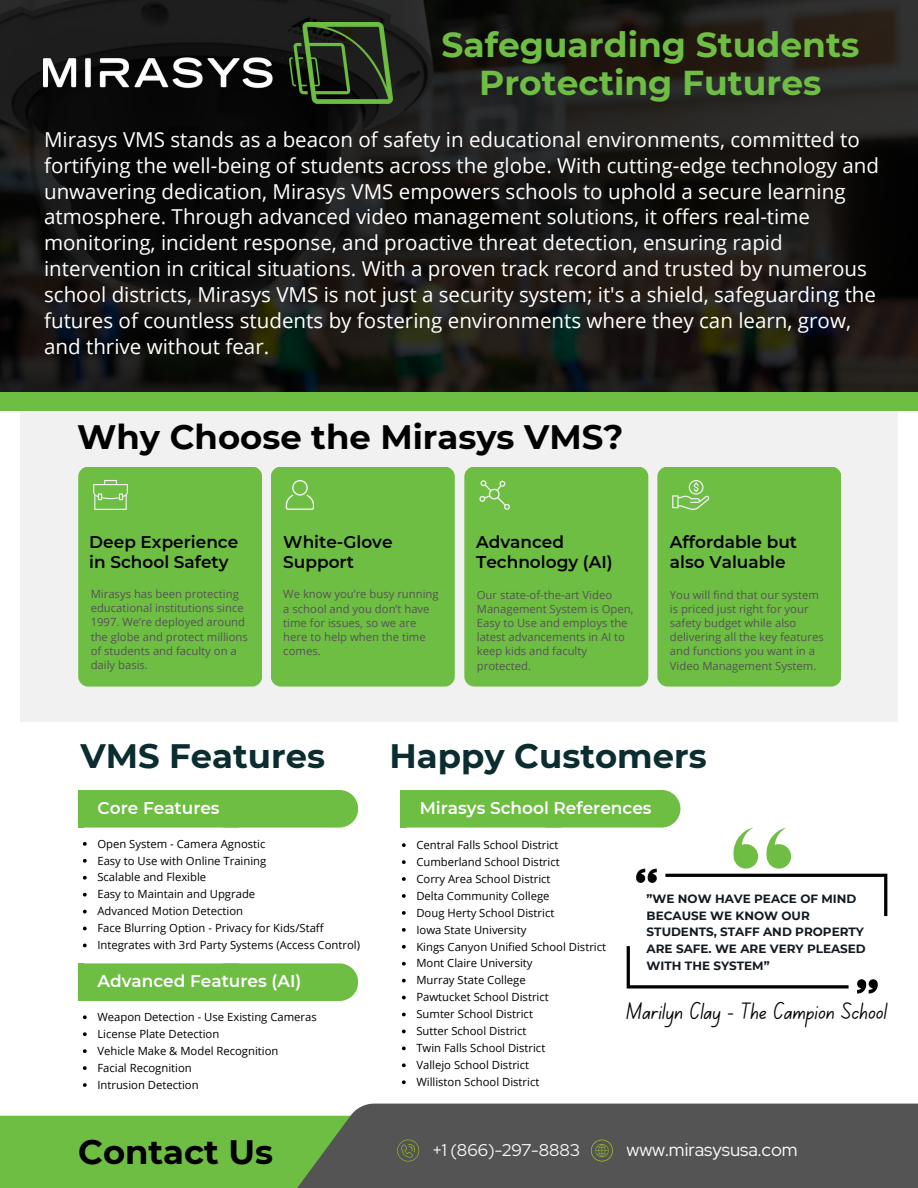
<style>
.page{position:relative;width:918px;height:1188px;background:#fff}
.page>*{position:absolute;margin:0;border:0;box-sizing:border-box;transform-origin:0 0}
.t1{font:700 34.5px/37.5px "Montserrat";color:#6fbe44;text-align:center}
.t2{font:700 33.9px "Montserrat";color:#000}
.t3{font:700 33.9px "Montserrat";color:#0b2d30}
.t4{font:23.85px "Canva School Font";color:#000}
.t5{font:20.55px/25.8px "Open Sans";color:#fff}
.t6{font:18.45px "Red Hat Display";color:#fafafa}
.t7{font:600 16.95px/20.1px "Montserrat";color:#000}
.t8{font:600 16.95px "Montserrat";color:#fff}
.t9{font:16.95px "Red Hat Display";color:#fafafa}
.t10{font:700 12px/16.5px "Montserrat";color:#131a22}
.t11{font:11.25px "Open Sans";color:#000}
.t12{font:11.25px/14.1px "Open Sans";color:#545454}
</style>
<div class="page">
<div style="left:0;top:1116px;width:424px;height:72px;background:#6fbe44"></div>
<div style="left:255px;top:1104px;width:663px;height:84px;background:#545454"></div>
<div style="left:20px;top:358px;width:878px;height:364px;background:#f1f1f1"></div>
<svg style="left:591px;top:1140px;width:22px;height:22px"></svg>
<svg style="left:397px;top:1140px;width:22px;height:22px"></svg>
<div style="left:240px;top:963px;width:118px;height:38px;background:#6fbe44"></div>
<div style="left:78px;top:963px;width:165px;height:38px;background:#6fbe44;border-radius:6px"></div>
<div style="left:78px;top:963px;width:6px;height:38px;background:#6fbe44"></div>
<div style="left:400px;top:790px;width:165px;height:38px;background:#6fbe44;border-radius:6px"></div>
<div style="left:400px;top:790px;width:6px;height:38px;background:#6fbe44"></div>
<div style="left:240px;top:790px;width:118px;height:38px;background:#6fbe44"></div>
<div style="left:78px;top:790px;width:165px;height:38px;background:#6fbe44;border-radius:6px"></div>
<div style="left:78px;top:790px;width:6px;height:38px;background:#6fbe44"></div>
<div style="left:657px;top:467px;width:184px;height:220px;background:#6fbe44;border-radius:10px"></div>
<svg style="left:672px;top:480px;width:37px;height:30px"></svg>
<div style="left:464px;top:467px;width:184px;height:220px;background:#6fbe44;border-radius:10px"></div>
<svg style="left:479px;top:480px;width:31px;height:30px"></svg>
<div style="left:271px;top:467px;width:184px;height:220px;background:#6fbe44;border-radius:10px"></div>
<svg style="left:286px;top:480px;width:28px;height:30px"></svg>
<div style="left:78px;top:467px;width:184px;height:220px;background:#6fbe44;border-radius:10px"></div>
<svg style="left:93px;top:480px;width:35px;height:30px"></svg>
<svg style="left:0;top:0;width:918px;height:392px;background:#181614"></svg>
<div style="left:0;top:392px;width:918px;height:18px;background:#6fbe44"></div>
<img style="left:44px;top:22px;width:349px;height:81px">
<svg style="left:627px;top:946px;width:222px;height:42px"></svg>
<svg style="left:530px;top:790px;width:357px;height:126px"></svg>
<svg style="left:857px;top:979px;width:21px;height:15px"></svg>
<svg style="left:83px;top:1015px;width:4px;height:4px"></svg>
<svg style="left:83px;top:1032px;width:4px;height:4px"></svg>
<svg style="left:83px;top:1049px;width:4px;height:4px"></svg>
<svg style="left:83px;top:1066px;width:4px;height:4px"></svg>
<svg style="left:83px;top:1083px;width:4px;height:4px"></svg>
<svg style="left:402px;top:843px;width:4px;height:4px"></svg>
<svg style="left:402px;top:860px;width:4px;height:4px"></svg>
<svg style="left:402px;top:877px;width:4px;height:4px"></svg>
<svg style="left:402px;top:894px;width:4px;height:4px"></svg>
<svg style="left:402px;top:911px;width:4px;height:4px"></svg>
<svg style="left:402px;top:928px;width:4px;height:4px"></svg>
<svg style="left:402px;top:945px;width:4px;height:4px"></svg>
<svg style="left:402px;top:962px;width:4px;height:4px"></svg>
<svg style="left:402px;top:979px;width:4px;height:4px"></svg>
<svg style="left:402px;top:996px;width:4px;height:3px"></svg>
<svg style="left:402px;top:1013px;width:4px;height:3px"></svg>
<svg style="left:402px;top:1030px;width:4px;height:3px"></svg>
<svg style="left:402px;top:1046px;width:4px;height:4px"></svg>
<svg style="left:402px;top:1063px;width:4px;height:4px"></svg>
<svg style="left:402px;top:1080px;width:4px;height:4px"></svg>
<svg style="left:83px;top:842px;width:4px;height:4px"></svg>
<svg style="left:83px;top:859px;width:4px;height:4px"></svg>
<svg style="left:83px;top:876px;width:4px;height:4px"></svg>
<svg style="left:83px;top:893px;width:4px;height:4px"></svg>
<svg style="left:83px;top:910px;width:4px;height:3px"></svg>
<svg style="left:83px;top:927px;width:4px;height:3px"></svg>
<svg style="left:83px;top:944px;width:4px;height:3px"></svg>
<h4 class="t1" style="left:441px;top:26px;width:419px">Safeguarding Students<br>Protecting Futures</h4>
<h6 class="t5" style="left:44px;top:126px;width:837px">Mirasys VMS stands as a beacon of safety in educational environments, committed to fortifying the well-being of students across the globe. With cutting-edge technology and unwavering dedication, Mirasys VMS empowers schools to uphold a secure learning atmosphere. Through advanced video management solutions, it offers real-time monitoring, incident response, and proactive threat detection, ensuring rapid intervention in critical situations. With a proven track record and trusted by numerous school districts, Mirasys VMS is not just a security system; it's a shield, safeguarding the futures of countless students by fostering environments where they can learn, grow, and thrive without fear.</h6>
<p class="t2" style="left:77px;top:416px;width:548px">Why Choose the Mirasys VMS?</p>
<p class="t7" style="left:89px;top:532px;width:150px">Deep Experience in School Safety</p>
<p class="t12" style="left:91px;top:587px;width:159px">Mirasys has been protecting educational institutions since<br>1997. We’re deployed around the globe and protect millions of students and faculty on a daily basis.</p>
<p class="t7" style="left:283px;top:532px;width:111px">White-Glove<br>Support</p>
<p class="t12" style="left:283px;top:587px;width:157px">We know you’re busy running a school and you don’t have time for issues, so we are here to help when the time comes.</p>
<p class="t7" style="left:476px;top:531px;width:138px">Advanced<br>Technology (AI)</p>
<p class="t12" style="left:477px;top:588px;width:158px">Our state-of-the-art Video<br>Management System is Open,<br>Easy to Use and employs the latest advancements in AI to keep kids and faculty protected.</p>
<p class="t7" style="left:670px;top:531px;width:129px">Affordable but also Valuable</p>
<p class="t12" style="left:670px;top:588px;width:155px">You will find that our system is priced just right for your safety budget while also delivering all the key features and functions you want in a<br>Video Management System.</p>
<p class="t3" style="left:80px;top:735px;width:246px">VMS Features</p>
<p class="t8" style="left:97px;top:797px;width:124px">Core Features</p>
<p class="t11" style="left:97px;top:836px;width:170px">Open System - Camera Agnostic</p>
<p class="t11" style="left:97px;top:853px;width:170px">Easy to Use with Online Training</p>
<p class="t11" style="left:97px;top:869px;width:110px">Scalable and Flexible</p>
<p class="t11" style="left:97px;top:886px;width:159px">Easy to Maintain and Upgrade</p>
<p class="t11" style="left:97px;top:903px;width:147px">Advanced Motion Detection</p>
<p class="t11" style="left:97px;top:920px;width:228px">Face Blurring Option - Privacy for Kids/Staff</p>
<p class="t11" style="left:97px;top:937px;width:264px">Integrates with 3rd Party Systems (Access Control)</p>
<p class="t8" style="left:97px;top:971px;width:205px">Advanced Features (AI)</p>
<p class="t11" style="left:97px;top:1009px;width:221px">Weapon Detection - Use Existing Cameras</p>
<h4 class="t11" style="left:97px;top:1026px;width:123px">License Plate Detection</h4>
<p class="t11" style="left:97px;top:1043px;width:183px">Vehicle Make &amp; Model Recognition</p>
<p class="t11" style="left:97px;top:1060px;width:96px">Facial Recognition</p>
<h4 class="t11" style="left:97px;top:1077px;width:103px">Intrusion Detection</h4>
<p class="t3" style="left:389px;top:735px;width:319px">Happy Customers</p>
<p class="t8" style="left:420px;top:797px;width:233px">Mirasys School References</p>
<p class="t11" style="left:416px;top:837px;width:144px">Central Falls School District</p>
<h4 class="t11" style="left:416px;top:854px;width:145px">Cumberland School District</h4>
<p class="t11" style="left:416px;top:871px;width:136px">Corry Area School District</p>
<p class="t11" style="left:416px;top:888px;width:135px">Delta Community College</p>
<h4 class="t11" style="left:416px;top:905px;width:140px">Doug Herty School District</h4>
<p class="t11" style="left:416px;top:922px;width:112px">Iowa State University</p>
<h1 class="t11" style="left:416px;top:939px;width:191px">Kings Canyon Unified School District</h1>
<h1 class="t11" style="left:416px;top:955px;width:118px">Mont Claire University</h1>
<h4 class="t11" style="left:416px;top:972px;width:111px">Murray State College</h4>
<h4 class="t11" style="left:416px;top:989px;width:134px">Pawtucket School District</h4>
<p class="t11" style="left:416px;top:1006px;width:118px">Sumter School District</p>
<p class="t11" style="left:416px;top:1023px;width:112px">Sutter School District</p>
<p class="t11" style="left:416px;top:1040px;width:130px">Twin Falls School District</p>
<p class="t11" style="left:416px;top:1057px;width:114px">Vallejo School District</p>
<p class="t11" style="left:416px;top:1074px;width:124px">Williston School District</p>
<h2 class="t10" style="left:647px;top:891px;width:221px">”WE NOW HAVE PEACE OF MIND<br>BECAUSE WE KNOW OUR<br>STUDENTS, STAFF AND PROPERTY<br>ARE SAFE. WE ARE VERY PLEASED<br>WITH THE SYSTEM”</h2>
<p class="t4" style="left:626px;top:1001px;width:262px">Marilyn Clay - The Campion School</p>
<h1 class="t2" style="left:78px;top:1131px;width:196px">Contact Us</h1>
<h3 class="t9" style="left:433px;top:1139px;width:148px">+1 (866)-297-8883</h3>
<h1 class="t6" style="left:626px;top:1137px;width:173px">www.mirasysusa.com</h1>
</div>
